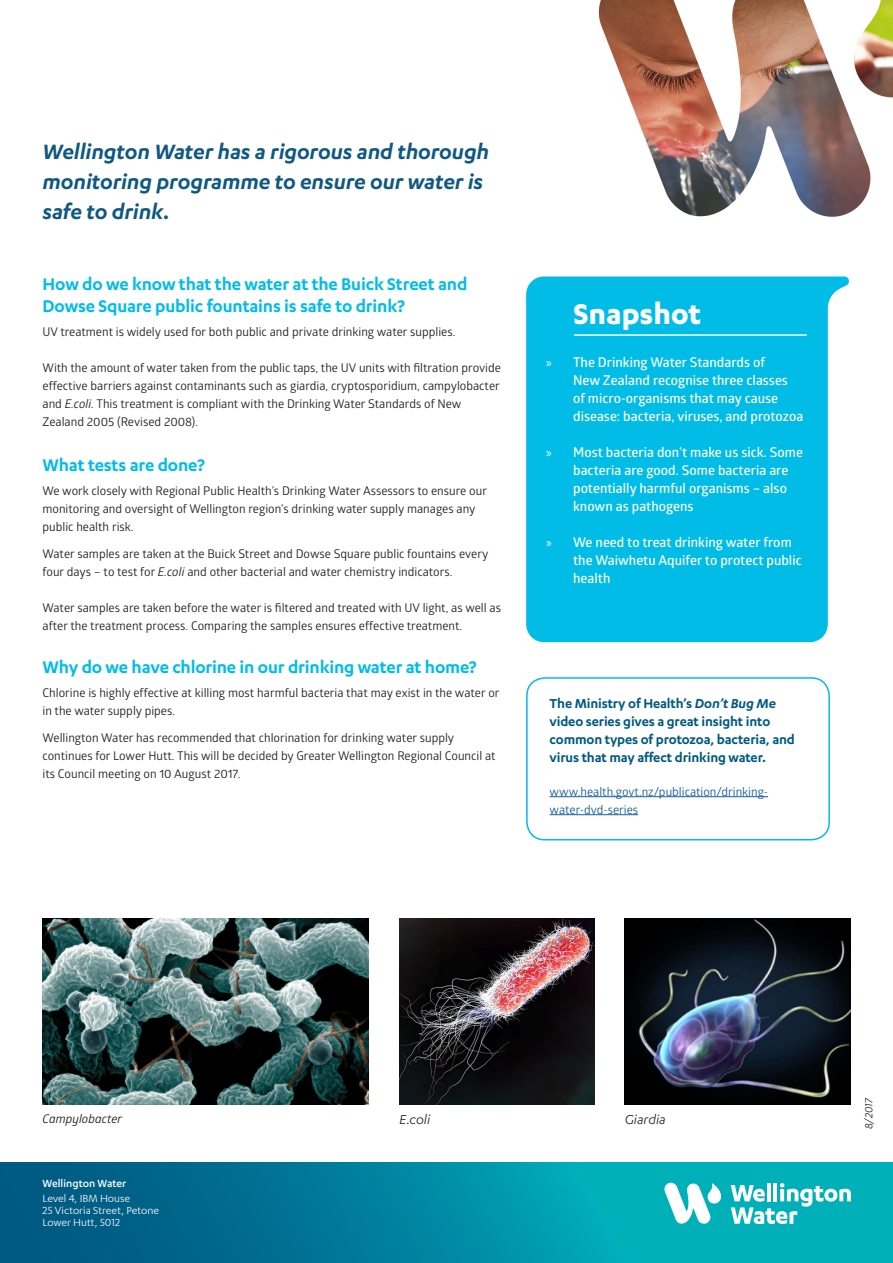
<style>
.page{position:relative;width:893px;height:1263px;background:#fff}
.page>*{position:absolute;margin:0;border:0;box-sizing:border-box;transform-origin:0 0}
.t1{font:700 33px "Karbon";color:#fff}
.t2{font:italic 600 24px/30px "Karbon";letter-spacing:-.005em;color:#0f5881}
.t3{font:600 19.5px/22.5px "Karbon";letter-spacing:-.01em;color:#02bce8}
.t4{font:600 15px/18px "Karbon";letter-spacing:-.01em;color:#005982}
.t5{font:italic 15px "Karbon";color:#231f20}
.t6{font:600 13.5px/18px "Glober";color:#fff}
.t7{font:12px/18px "Glober";color:#231f20}
.t8{font:12px/18px "Glober";color:#175d9e}
.t9{font:12px/12px "Karbon";color:#fff}
.t10{font:500 12px "Karbon";color:#fff}
.t11{font:italic 12px "Glober";color:#231f20}
.t12{font:italic 12px "Karbon";color:#231f20}
.s1{font-style:italic}
.s2{font-family:"Myriad Pro";font-weight:400}
</style>
<div class="page">
<svg style="left:0;top:1162px;width:893px;height:101px;background:#0087a0"></svg>
<svg style="left:664px;top:1182px;width:57px;height:42px"></svg>
<svg style="left:731px;top:1183px;width:120px;height:41px"></svg>
<img style="left:598px;top:0;width:295px;height:217px">
<div style="left:526px;top:677px;width:304px;height:163px;border:2px solid #02bce8;border-radius:18px"></div>
<svg style="left:526px;top:276px;width:323px;height:366px;background:#12c0e9"></svg>
<hr style="left:574px;top:334px;width:233px;height:2px;background:#fff">
<img style="left:43px;top:918px;width:326px;height:186px">
<img style="left:400px;top:918px;width:194px;height:186px">
<img style="left:625px;top:918px;width:225px;height:186px">
<hr style="left:550px;top:796px;width:218px;height:1px;background:#175d9e">
<hr style="left:550px;top:814px;width:88px;height:1px;background:#175d9e">
<p class="t2" style="left:43px;top:136px;width:448px">Wellington Water has a rigorous and thorough monitoring programme to ensure our water is safe to drink.</p>
<p class="t3" style="left:43px;top:272px;width:426px">How do we know that the water at the Buick Street and<br>Dowse Square public fountains is safe to drink?</p>
<p class="t7" style="left:43px;top:322px;width:414px">UV treatment is widely used for both public and private drinking water supplies.</p>
<p class="t7" style="left:43px;top:358px;width:460px">With the amount of water taken from the public taps, the UV units with filtration provide effective barriers against contaminants such as giardia, cryptosporidium, campylobacter and <span class="s1">E.coli.</span> This treatment is compliant with the Drinking Water Standards of New Zealand 2005 (Revised 2008).</p>
<p class="t3" style="left:43px;top:454px;width:164px">What tests are done?</p>
<p class="t7" style="left:43px;top:481px;width:446px">We work closely with Regional Public Health’s Drinking Water Assessors to ensure our monitoring and oversight of Wellington region’s drinking water supply manages any public health risk.</p>
<p class="t7" style="left:43px;top:544px;width:447px">Water samples are taken at the Buick Street and Dowse Square public fountains every four days – to test for <span class="s1">E.coli</span> and other bacterial and water chemistry indicators.</p>
<p class="t7" style="left:43px;top:598px;width:460px">Water samples are taken before the water is filtered and treated with UV light, as well as after the treatment process. Comparing the samples ensures effective treatment.</p>
<p class="t3" style="left:43px;top:656px;width:436px">Why do we have chlorine in our drinking water at home?</p>
<p class="t7" style="left:43px;top:683px;width:458px">Chlorine is highly effective at killing most harmful bacteria that may exist in the water or in the water supply pipes.</p>
<p class="t7" style="left:43px;top:728px;width:455px">Wellington Water has recommended that chlorination for drinking water supply continues for Lower Hutt. This will be decided by Greater Wellington Regional Council at its Council meeting on 10 August 2017.</p>
<p class="t1" style="left:573px;top:297px;width:129px">Snapshot</p>
<p class="t6" style="left:573px;top:352px;width:232px;text-indent:-27px"><span class="s2">»</span> The Drinking Water Standards of<br>New Zealand recognise three classes of micro-organisms that may cause disease: bacteria, viruses, and protozoa</p>
<p class="t6" style="left:573px;top:442px;width:231px;text-indent:-27px"><span class="s2">»</span> Most bacteria don’t make us sick. Some bacteria are good. Some bacteria are potentially harmful organisms – also known as pathogens</p>
<p class="t6" style="left:573px;top:532px;width:230px;text-indent:-27px"><span class="s2">»</span> We need to treat drinking water from the Waiwhetu Aquifer to protect public health</p>
<p class="t4" style="left:550px;top:694px;width:247px">The Ministry of Health’s <span class="s1">Don’t Bug Me </span>video series gives a great insight into common types of protozoa, bacteria, and virus that may affect drinking water.</p>
<p class="t8" style="left:550px;top:782px;width:220px">www.health.govt.nz/publication/drinking&shy;water-dvd-series</p>
<p class="t11" style="left:43px;top:1110px;width:81px">Campylobacter</p>
<p class="t5" style="left:399px;top:1112px;width:33px">E.coli</p>
<p class="t5" style="left:625px;top:1112px;width:42px">Giardia</p>
<p class="t10" style="left:43px;top:1177px;width:85px">Wellington Water</p>
<p class="t9" style="left:43px;top:1192px;width:118px">Level 4, IBM House<br>25 Victoria Street, Petone<br>Lower Hutt, 5012</p>
<p class="t12" style="left:863px;top:1129px;width:33px;rotate:-90deg">8/2017</p>
</div>
